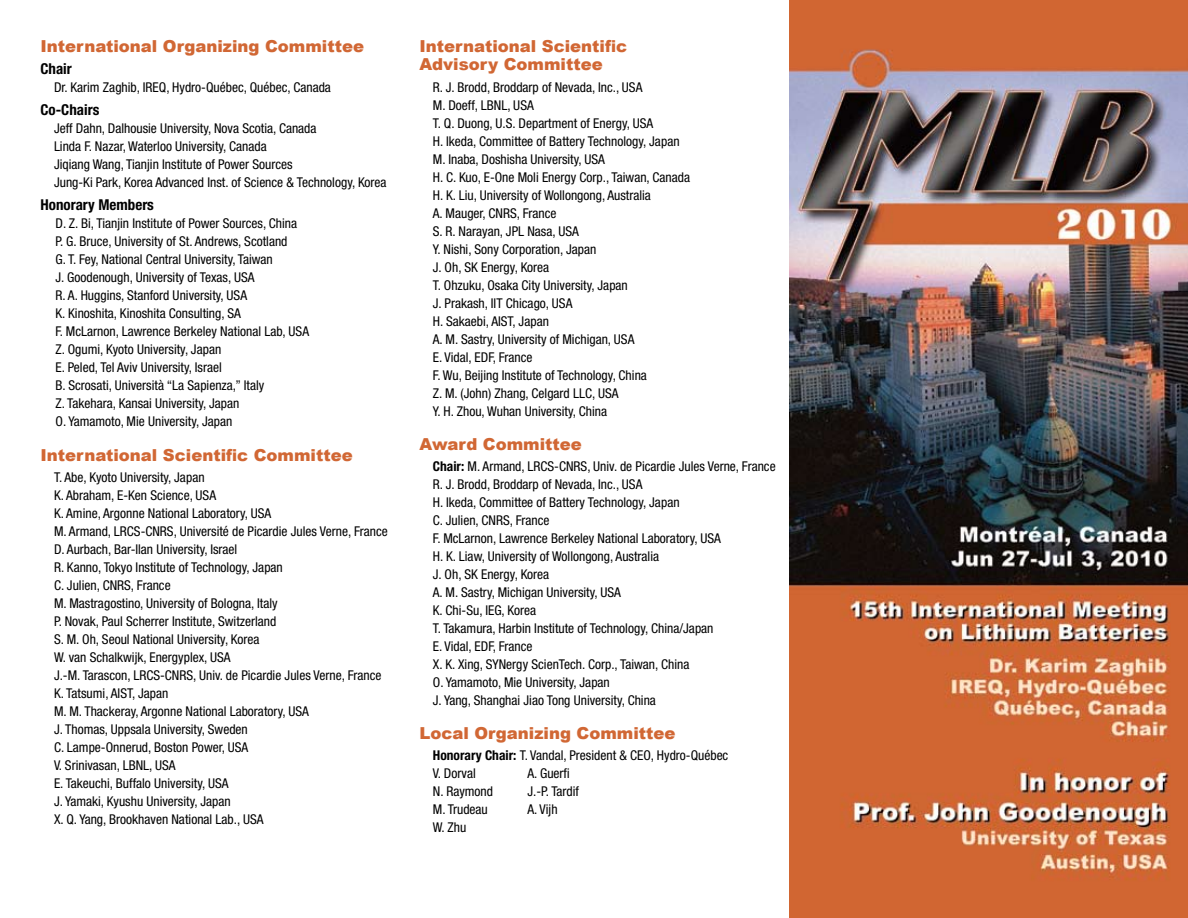
<style>
.page{position:relative;width:1188px;height:918px;background:#fff}
.page>*{position:absolute;margin:0;border:0;box-sizing:border-box;transform-origin:0 0}
.t1{font:900 16.5px/18px "Arial";color:#d16734}
.t2{font:700 condensed 15px "Helvetica Neue";color:#000}
.t3{font:condensed 13.5px/18px "Helvetica Neue";color:#000}
.s1{font-weight:700}
</style>
<div class="page">
<img style="left:789px;top:0;width:399px;height:918px">
<p class="t1" style="left:40px;top:37px;width:325px">International Organizing Committee</p>
<p class="t2" style="left:40px;top:59px;width:33px">Chair</p>
<p class="t3" style="left:54px;top:78px;width:278px">Dr. Karim Zaghib, IREQ, Hydro-Québec, Québec, Canada</p>
<p class="t2" style="left:40px;top:101px;width:60px">Co-Chairs</p>
<p class="t3" style="left:54px;top:119px;width:334px">Jeff Dahn, Dalhousie University, Nova Scotia, Canada<br>Linda F. Nazar, Waterloo University, Canada<br>Jiqiang Wang, Tianjin Institute of Power Sources<br>Jung-Ki Park, Korea Advanced Inst. of Science &amp; Technology, Korea</p>
<p class="t2" style="left:40px;top:196px;width:115px">Honorary Members</p>
<p class="t3" style="left:56px;top:214px;width:255px">D. Z. Bi, Tianjin Institute of Power Sources, China<br>P. G. Bruce, University of St. Andrews, Scotland<br>G. T. Fey, National Central University, Taiwan<br>J. Goodenough, University of Texas, USA<br>R. A. Huggins, Stanford University, USA<br>K. Kinoshita, Kinoshita Consulting, SA<br>F. McLarnon, Lawrence Berkeley National Lab, USA Z. Ogumi, Kyoto University, Japan<br>E. Peled, Tel Aviv University, Israel<br>B. Scrosati, Università “La Sapienza,” Italy<br>Z. Takehara, Kansai University, Japan<br>O. Yamamoto, Mie University, Japan</p>
<p class="t1" style="left:40px;top:445px;width:314px">International Scientific Committee</p>
<p class="t3" style="left:54px;top:468px;width:335px">T. Abe, Kyoto University, Japan<br>K. Abraham, E-Ken Science, USA<br>K. Amine, Argonne National Laboratory, USA<br>M. Armand, LRCS-CNRS, Université de Picardie Jules Verne, France D. Aurbach, Bar-Ilan University, Israel<br>R. Kanno, Tokyo Institute of Technology, Japan<br>C. Julien, CNRS, France<br>M. Mastragostino, University of Bologna, Italy<br>P. Novak, Paul Scherrer Institute, Switzerland<br>S. M. Oh, Seoul National University, Korea<br>W. van Schalkwijk, Energyplex, USA<br>J.-M. Tarascon, LRCS-CNRS, Univ. de Picardie Jules Verne, France K. Tatsumi, AIST, Japan<br>M. M. Thackeray, Argonne National Laboratory, USA<br>J. Thomas, Uppsala University, Sweden<br>C. Lampe-Onnerud, Boston Power, USA<br>V. Srinivasan, LBNL, USA<br>E. Takeuchi, Buffalo University, USA<br>J. Yamaki, Kyushu University, Japan<br>X. Q. Yang, Brookhaven National Lab., USA</p>
<p class="t1" style="left:419px;top:37px;width:209px">International Scientific<br>Advisory Committee</p>
<p class="t3" style="left:433px;top:78px;width:259px">R. J. Brodd, Broddarp of Nevada, Inc., USA<br>M. Doeff, LBNL, USA<br>T. Q. Duong, U.S. Department of Energy, USA<br>H. Ikeda, Committee of Battery Technology, Japan M. Inaba, Doshisha University, USA<br>H. C. Kuo, E-One Moli Energy Corp., Taiwan, Canada H. K. Liu, University of Wollongong, Australia<br>A. Mauger, CNRS, France<br>S. R. Narayan, JPL Nasa, USA<br>Y. Nishi, Sony Corporation, Japan<br>J. Oh, SK Energy, Korea<br>T. Ohzuku, Osaka City University, Japan<br>J. Prakash, IIT Chicago, USA<br>H. Sakaebi, AIST, Japan<br>A. M. Sastry, University of Michigan, USA<br>E. Vidal, EDF, France<br>F. Wu, Beijing Institute of Technology, China<br>Z. M. (John) Zhang, Celgard LLC, USA<br>Y. H. Zhou, Wuhan University, China</p>
<p class="t1" style="left:419px;top:434px;width:164px">Award Committee</p>
<p class="t3" style="left:433px;top:457px;width:344px"><span class="s1">Chair:</span> M. Armand, LRCS-CNRS, Univ. de Picardie Jules Verne, France R. J. Brodd, Broddarp of Nevada, Inc., USA<br>H. Ikeda, Committee of Battery Technology, Japan<br>C. Julien, CNRS, France<br>F. McLarnon, Lawrence Berkeley National Laboratory, USA<br>H. K. Liaw, University of Wollongong, Australia<br>J. Oh, SK Energy, Korea<br>A. M. Sastry, Michigan University, USA<br>K. Chi-Su, IEG, Korea<br>T. Takamura, Harbin Institute of Technology, China/Japan<br>E. Vidal, EDF, France<br>X. K. Xing, SYNergy ScienTech. Corp., Taiwan, China<br>O. Yamamoto, Mie University, Japan<br>J. Yang, Shanghai Jiao Tong University, China</p>
<p class="t1" style="left:419px;top:724px;width:258px">Local Organizing Committee</p>
<p class="t3" style="left:433px;top:747px;width:297px"><span class="s1">Honorary Chair:</span> T. Vandal, President &amp; CEO, Hydro-Québec<br>V. Dorval</p>
<p class="t3" style="left:527px;top:765px;width:44px">A. Guerfi</p>
<p class="t3" style="left:433px;top:783px;width:62px">N. Raymond</p>
<p class="t3" style="left:527px;top:783px;width:53px">J.-P. Tardif</p>
<p class="t3" style="left:433px;top:801px;width:56px">M. Trudeau</p>
<p class="t3" style="left:527px;top:801px;width:32px">A. Vijh</p>
<p class="t3" style="left:433px;top:819px;width:35px">W. Zhu</p>
</div>
